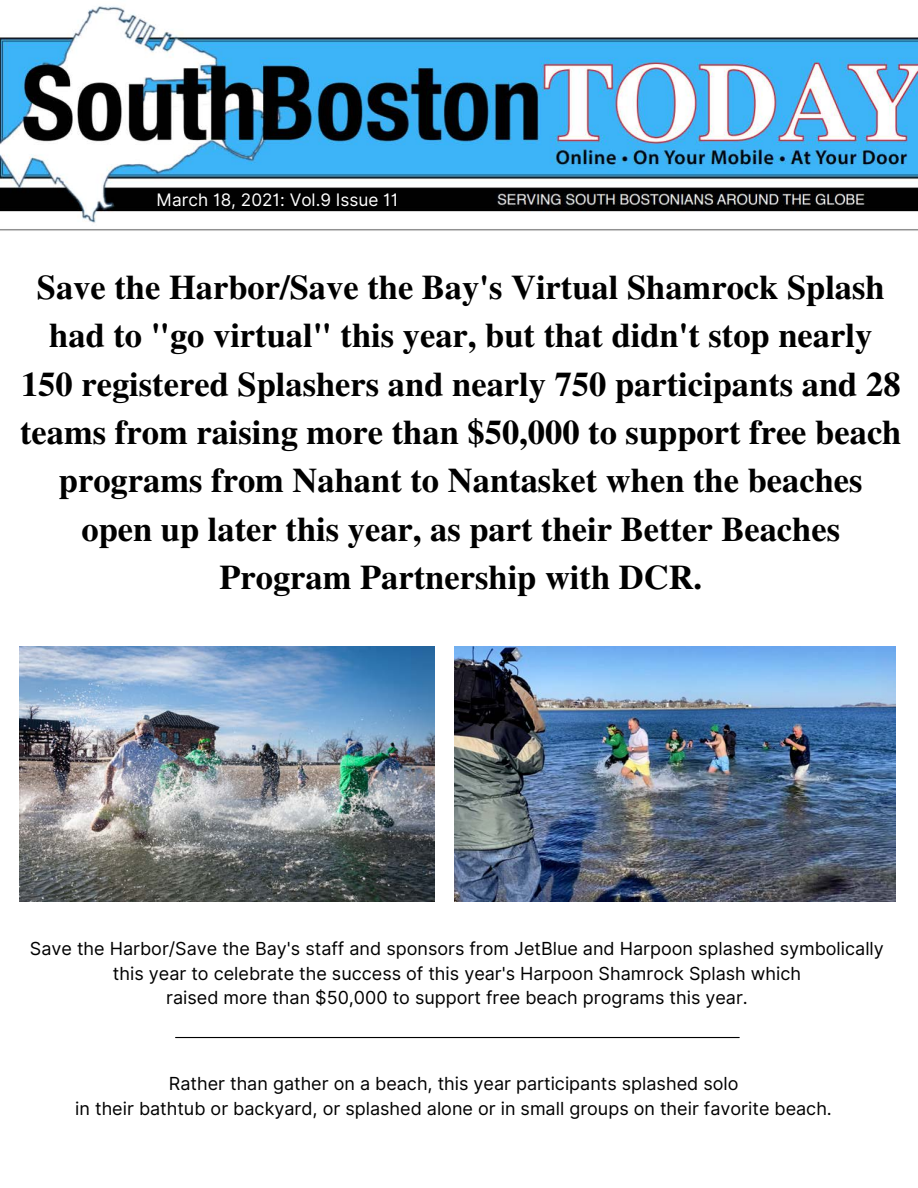
<style>
.page{position:relative;width:918px;height:1188px;background:#fff}
.page>*{position:absolute;margin:0;border:0;box-sizing:border-box;transform-origin:0 0}
.t1{font:700 34.5px/48.3px "Te X Gyre Termes";color:#000;text-align:center}
.t2{font:18px "Inter";color:#000}
.t3{font:17.25px "Inter";color:#fff}
</style>
<div class="page">
<img style="left:0;top:6px;width:918px;height:225px">
<img style="left:454px;top:646px;width:441px;height:255px">
<img style="left:19px;top:646px;width:416px;height:255px">
<hr style="left:176px;top:1037px;width:563px;height:1px;background:#000">
<p class="t3" style="left:157px;top:189px;width:243px">March 18, 2021: Vol.9 Issue 11</p>
<p class="t1" style="left:20px;top:261px;width:883px">Save the Harbor/Save the Bay's Virtual Shamrock Splash had to "go virtual" this year, but that didn't stop nearly 150 registered Splashers and nearly 750 participants and 28 teams from raising more than $50,000 to support free beach programs from Nahant to Nantasket when the beaches open up later this year, as part their Better Beaches Program Partnership with DCR.</p>
<p class="t2" style="left:30px;top:937px;width:855px">Save the Harbor/Save the Bay's staff and sponsors from JetBlue and Harpoon splashed symbolically</p>
<p class="t2" style="left:113px;top:962px;width:690px">this year to celebrate the success of this year's Harpoon Shamrock Splash which</p>
<p class="t2" style="left:166px;top:987px;width:583px">raised more than $50,000 to support free beach programs this year.</p>
<p class="t2" style="left:169px;top:1073px;width:571px">Rather than gather on a beach, this year participants splashed solo</p>
<p class="t2" style="left:75px;top:1098px;width:758px">in their bathtub or backyard, or splashed alone or in small groups on their favorite beach.</p>
</div>
